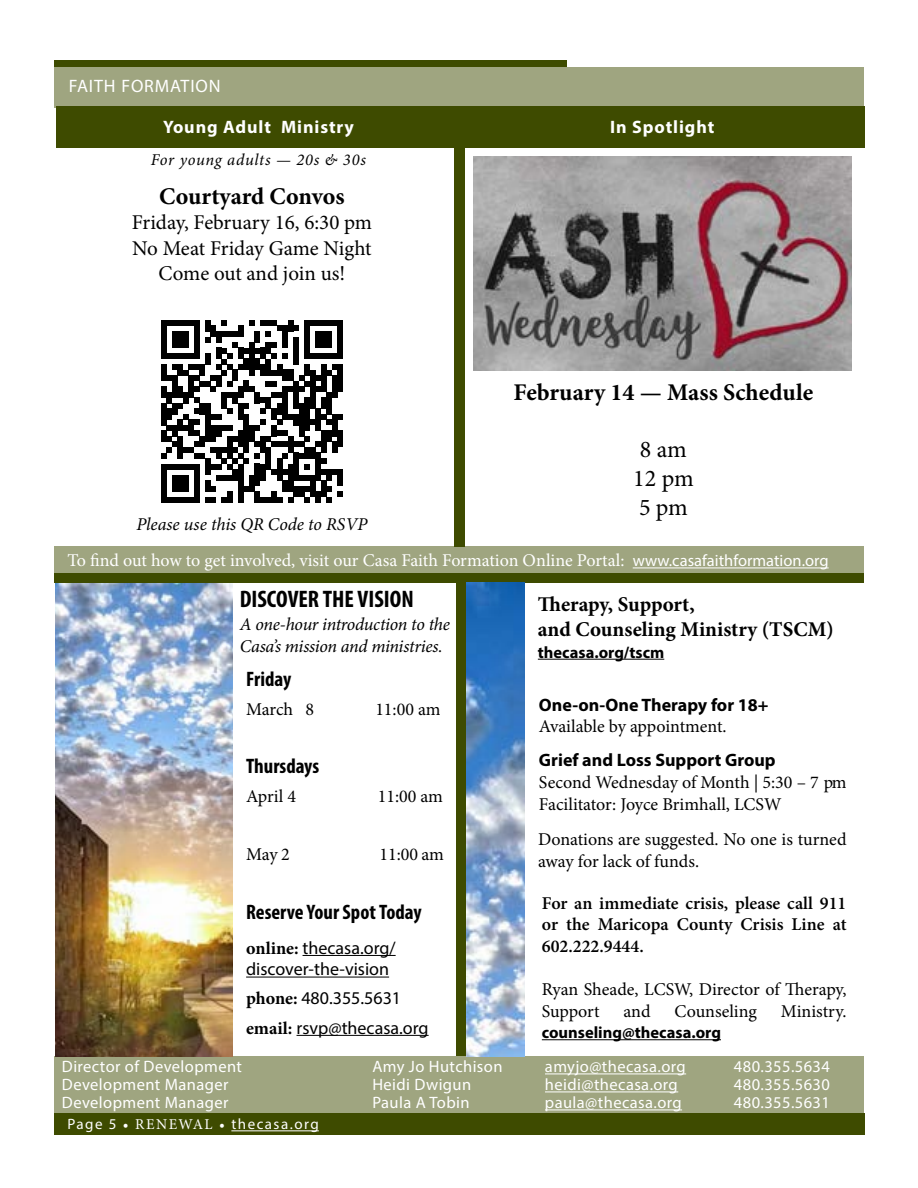
<style>
.page{position:relative;width:918px;height:1188px;background:#fff}
.page>*{position:absolute;margin:0;border:0;box-sizing:border-box;transform-origin:0 0}
.t1{font:700 24px "Minion Pro";color:#000}
.t2{font:700 condensed 24px "Myriad Pro";color:#000}
.t3{font:24px/28.8px "Minion Pro";letter-spacing:-.01em;color:#000}
.t4{font:21px/25.2px "Minion Pro";letter-spacing:-.005em;color:#000;text-align:center}
.t5{font:700 21px/25.2px "Minion Pro";color:#000}
.t6{font:700 condensed 21px "Myriad Pro";color:#000}
.t7{font:18px/21.6px "Minion Pro";letter-spacing:-.005em;color:#000}
.t8{font:18px "Minion Pro";letter-spacing:-.005em;color:#fff}
.t9{font:18px/21.6px "Myriad Pro";color:#000}
.t10{font:italic 18px/21.6px "Minion Pro";letter-spacing:-.015em;color:#000}
.t11{font:600 18px/21.6px "Minion Pro";color:#000;text-align:justify}
.t12{font:700 18px "Myriad Pro";color:#000}
.t13{font:700 18px "Myriad Pro";letter-spacing:.05em;color:#fff}
.t14{font:18px "Myriad Pro";letter-spacing:.05em;color:#fff}
.t15{font:16.5px "Myriad Pro";letter-spacing:.025em;color:#fff}
.t16{font:700 16.5px "Myriad Pro";color:#000}
.t17{font:italic 16.5px "Minion Pro";letter-spacing:.045em;color:#000}
.t18{font:15px "Myriad Pro";letter-spacing:.1em;color:#fff}
.s1{font-family:"Myriad Pro";font-size:16.5px}
.s2{font-family:"Minion Pro";font-weight:700}
.s3{font-family:"Minion Pro"}
</style>
<div class="page">
<div style="left:456px;top:572px;width:11px;height:494px;background:#3e4b00"></div>
<div style="left:54px;top:1113px;width:811px;height:22px;background:#3e4b00"></div>
<hr style="left:231px;top:1130px;width:88px;height:1px;background:#fff">
<div style="left:54px;top:1056px;width:810px;height:57px;background:#9fa580"></div>
<hr style="left:303px;top:955px;width:93px;height:1px;background:#000">
<hr style="left:246px;top:977px;width:143px;height:1px;background:#000">
<hr style="left:297px;top:1035px;width:132px;height:1px;background:#000">
<img style="left:56px;top:582px;width:177px;height:474px">
<hr style="left:545px;top:1074px;width:141px;height:1px;background:#fff">
<hr style="left:545px;top:1092px;width:133px;height:1px;background:#fff">
<hr style="left:545px;top:1110px;width:137px;height:1px;background:#fff">
<div style="left:54px;top:546px;width:810px;height:27px;background:#9fa580"></div>
<hr style="left:633px;top:568px;width:196px;height:1px;background:#fff">
<div style="left:54px;top:60px;width:513px;height:22px;background:#3e4b00"></div>
<div style="left:54px;top:68px;width:810px;height:40px;background:#9fa580"></div>
<div style="left:54px;top:573px;width:810px;height:9px;background:#3e4b00"></div>
<div style="left:56px;top:106px;width:405px;height:42px;background:#3e4b00"></div>
<div style="left:460px;top:106px;width:405px;height:42px;background:#3e4b00"></div>
<div style="left:454px;top:112px;width:11px;height:435px;background:#3e4b00"></div>
<div style="left:161px;top:464px;width:5px;height:27px;background:#000"></div>
<div style="left:161px;top:491px;width:5px;height:11px;background:#000"></div>
<div style="left:172px;top:475px;width:5px;height:16px;background:#000"></div>
<div style="left:177px;top:475px;width:6px;height:16px;background:#000"></div>
<div style="left:183px;top:475px;width:5px;height:16px;background:#000"></div>
<svg style="left:166px;top:497px;width:28px;height:5px"></svg>
<div style="left:194px;top:464px;width:5px;height:27px;background:#000"></div>
<div style="left:194px;top:491px;width:5px;height:11px;background:#000"></div>
<div style="left:205px;top:480px;width:5px;height:11px;background:#000"></div>
<svg style="left:210px;top:486px;width:6px;height:5px"></svg>
<svg style="left:205px;top:497px;width:11px;height:5px"></svg>
<svg style="left:222px;top:497px;width:5px;height:5px"></svg>
<div style="left:227px;top:491px;width:6px;height:11px;background:#000"></div>
<div style="left:238px;top:464px;width:6px;height:27px;background:#000"></div>
<div style="left:238px;top:491px;width:6px;height:11px;background:#000"></div>
<svg style="left:244px;top:486px;width:5px;height:5px"></svg>
<div style="left:249px;top:475px;width:6px;height:16px;background:#000"></div>
<div style="left:255px;top:464px;width:5px;height:22px;background:#000"></div>
<div style="left:255px;top:491px;width:5px;height:11px;background:#000"></div>
<svg style="left:260px;top:497px;width:11px;height:5px"></svg>
<div style="left:271px;top:491px;width:6px;height:11px;background:#000"></div>
<svg style="left:277px;top:497px;width:5px;height:5px"></svg>
<div style="left:282px;top:480px;width:6px;height:11px;background:#000"></div>
<div style="left:288px;top:464px;width:5px;height:27px;background:#000"></div>
<div style="left:310px;top:475px;width:5px;height:16px;background:#000"></div>
<svg style="left:288px;top:486px;width:27px;height:16px"></svg>
<div style="left:315px;top:491px;width:6px;height:11px;background:#000"></div>
<div style="left:321px;top:480px;width:5px;height:11px;background:#000"></div>
<svg style="left:321px;top:486px;width:11px;height:16px"></svg>
<svg style="left:161px;top:320px;width:182px;height:160px"></svg>
<div style="left:338px;top:469px;width:5px;height:17px;background:#000"></div>
<svg style="left:338px;top:491px;width:5px;height:6px"></svg>
<img style="left:474px;top:156px;width:378px;height:214px">
<img style="left:467px;top:582px;width:57px;height:474px">
<hr style="left:538px;top:659px;width:126px;height:1px;background:#000">
<hr style="left:542px;top:1039px;width:179px;height:1px;background:#000">
<p class="t14" style="left:69px;top:75px;width:154px">FAITH FORMATION</p>
<p class="t13" style="left:163px;top:116px;width:192px">Young Adult Ministry</p>
<p class="t13" style="left:610px;top:116px;width:106px">In Spotlight</p>
<p class="t17" style="left:151px;top:149px;width:217px">For young adults — 20s &amp; 30s</p>
<h1 class="t1" style="left:159px;top:180px;width:187px">Courtyard Convos</h1>
<p class="t4" style="left:132px;top:210px;width:242px">Friday, February 16, 6:30 pm<br>No Meat Friday Game Night<br>Come out and join us!</p>
<p class="t10" style="left:136px;top:513px;width:233px">Please use this QR Code to RSVP</p>
<h1 class="t1" style="left:513px;top:375px;width:302px">February 14 — Mass Schedule</h1>
<h1 class="t3" style="left:633px;top:435px;width:62px">8 am<br>12 pm<br>5 pm</h1>
<p class="t8" style="left:68px;top:548px;width:763px">To find out how to get involved, visit our Casa Faith Formation Online Portal: <span class="s1">www.casafaithformation.org</span></p>
<h1 class="t2" style="left:240px;top:584px;width:175px">DISCOVER THE VISION</h1>
<p class="t10" style="left:240px;top:614px;width:212px">A one-hour introduction to the<br>Casa’s mission and ministries.</p>
<p class="t6" style="left:246px;top:666px;width:47px">Friday</p>
<p class="t7" style="left:246px;top:699px;width:69px">March 8</p>
<p class="t7" style="left:375px;top:699px;width:67px">11:00 am</p>
<p class="t6" style="left:246px;top:753px;width:75px">Thursdays</p>
<p class="t7" style="left:246px;top:786px;width:51px">April 4</p>
<p class="t7" style="left:378px;top:786px;width:67px">11:00 am</p>
<p class="t7" style="left:246px;top:844px;width:45px">May 2</p>
<p class="t7" style="left:380px;top:844px;width:66px">11:00 am</p>
<p class="t6" style="left:246px;top:899px;width:177px">Reserve Your Spot Today</p>
<p class="t9" style="left:246px;top:937px;width:151px"><span class="s2">online:</span> thecasa.org/ discover-the-vision</p>
<p class="t9" style="left:246px;top:984px;width:184px;line-height:29.1px"><span class="s2">phone:</span> 480.355.5631 <span class="s2">email:</span> rsvp@thecasa.org</p>
<p class="t5" style="left:538px;top:591px;width:297px">Therapy, Support,<br>and Counseling Ministry (TSCM)</p>
<p class="t16" style="left:538px;top:641px;width:128px">thecasa.org/tscm</p>
<p class="t12" style="left:539px;top:693px;width:231px">One-on-One Therapy for 18+</p>
<p class="t7" style="left:539px;top:716px;width:189px">Available by appointment.</p>
<p class="t12" style="left:539px;top:749px;width:238px">Grief and Loss Support Group</p>
<p class="t7" style="left:539px;top:771px;width:309px">Second Wednesday of Month | 5:30 – 7 pm<br>Facilitator: Joyce Brimhall, LCSW</p>
<p class="t7" style="left:538px;top:829px;width:310px">Donations are suggested. No one is turned away for lack of funds.</p>
<p class="t11" style="left:542px;top:892px;width:306px">For an immediate crisis, please call 911 or the Maricopa County Crisis Line at 602.222.9444.</p>
<p class="t7" style="left:542px;top:978px;width:306px">Ryan Sheade, LCSW, Director of Therapy,<br>Support</p>
<p class="t7" style="left:624px;top:1000px;width:29px">and</p>
<p class="t7" style="left:675px;top:1000px;width:84px">Counseling</p>
<p class="t7" style="left:781px;top:1000px;width:67px">Ministry.</p>
<p class="t16" style="left:542px;top:1022px;width:181px">counseling@thecasa.org</p>
<p class="t15" style="left:62px;top:1057px;width:181px">Director of Development</p>
<p class="t15" style="left:372px;top:1057px;width:132px">Amy Jo Hutchison</p>
<p class="t15" style="left:545px;top:1057px;width:142px">amyjo@thecasa.org</p>
<p class="t15" style="left:734px;top:1057px;width:98px">480.355.5634</p>
<p class="t15" style="left:62px;top:1075px;width:168px">Development Manager</p>
<p class="t15" style="left:372px;top:1075px;width:100px">Heidi Dwigun</p>
<p class="t15" style="left:545px;top:1075px;width:134px">heidi@thecasa.org</p>
<p class="t15" style="left:734px;top:1075px;width:98px">480.355.5630</p>
<p class="t15" style="left:62px;top:1093px;width:168px">Development Manager</p>
<p class="t15" style="left:372px;top:1093px;width:99px">Paula A Tobin</p>
<p class="t15" style="left:545px;top:1093px;width:138px">paula@thecasa.org</p>
<p class="t15" style="left:734px;top:1093px;width:98px">480.355.5631</p>
<p class="t18" style="left:68px;top:1115px;width:253px">Page 5 <span class="s3">• RENEWAL •</span> thecasa.org</p>
</div>
